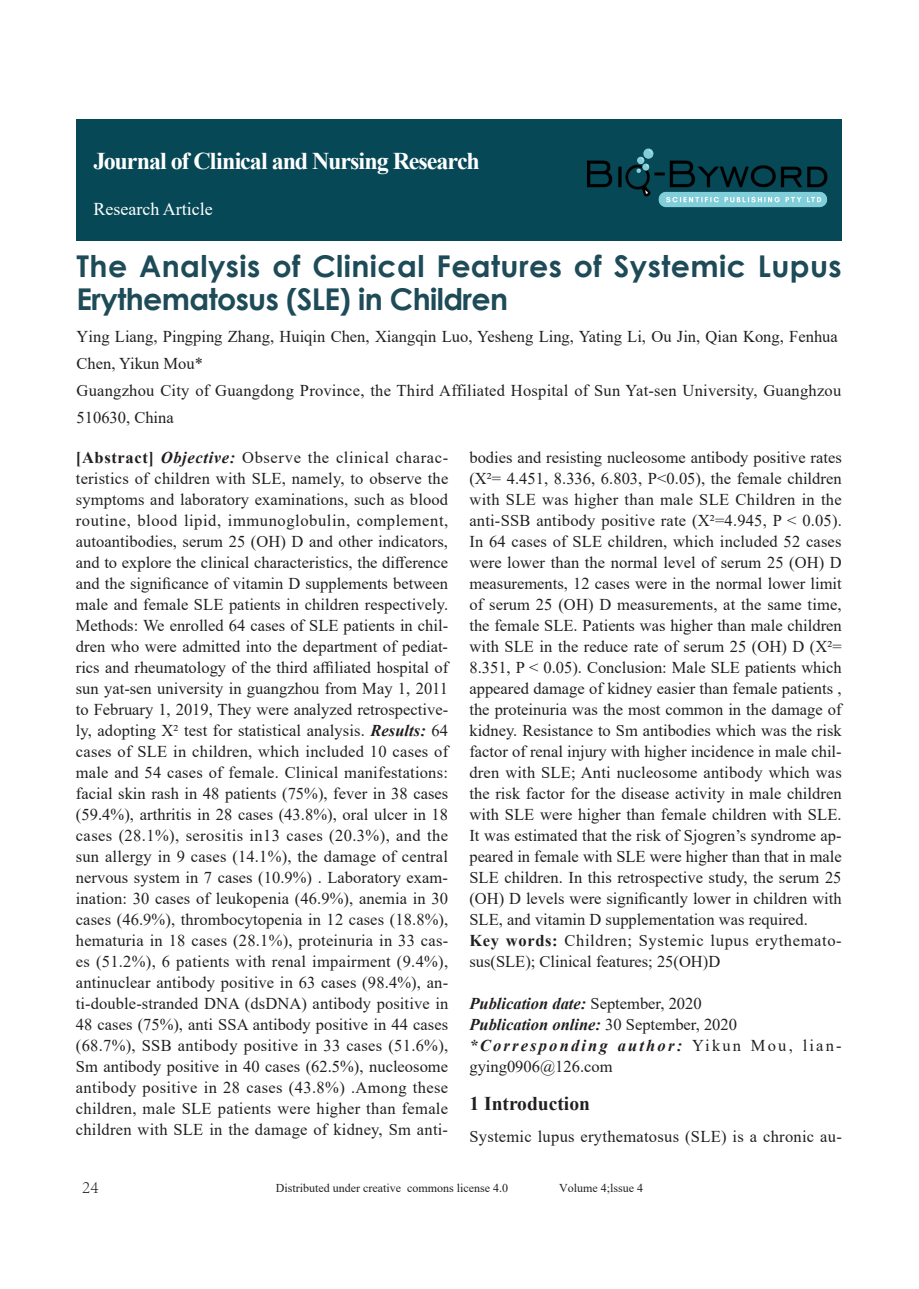
<style>
.page{position:relative;width:919px;height:1289px;background:#fff}
.page>*{position:absolute;margin:0;border:0;box-sizing:border-box;transform-origin:0 0}
.t1{font:700 30px/33px "Century Gothic";letter-spacing:.015em;color:#1e4b58}
.t2{font:700 24px "Times New Roman";letter-spacing:-.045em;color:#fff}
.t3{font:700 19.5px "Times New Roman";color:#231f20}
.t4{font:18px "Times New Roman";color:#fff}
.t5{font:300 18px "Adobe Song Std";color:#231f20}
.t6{font:16.5px/21px "Times New Roman";color:#231f20}
.t7{font:12px "Times New Roman";color:#231f20}
.s1{font-weight:700}
.s2{font-weight:700;font-style:italic}
</style>
<div class="page">
<div style="left:77px;top:119px;width:765px;height:122px;background:#064856"></div>
<img style="left:587px;top:148px;width:241px;height:60px">
<h2 class="t2" style="left:93px;top:144px;width:388px">Journal of Clinical and Nursing Research</h2>
<p class="t4" style="left:93px;top:196px;width:121px">Research Article</p>
<h1 class="t1" style="left:77px;top:248px;width:766px">The Analysis of Clinical Features of Systemic Lupus<br>Erythematosus (SLE) in Children</h1>
<p class="t6" style="left:77px;top:323px;width:766px;line-height:27px">Ying Liang, Pingping Zhang, Huiqin Chen, Xiangqin Luo, Yesheng Ling, Yating Li, Ou Jin, Qian Kong, Fenhua Chen, Yikun Mou*<br>Guangzhou City of Guangdong Province, the Third Affiliated Hospital of Sun Yat-sen University, Guanghzou 510630, China</p>
<p class="t6" style="left:76px;top:446px;width:374px;text-align:justify"><span class="s1">[Abstract]</span> <span class="s2">Objective:</span> Observe the clinical charac&shy;teristics of children with SLE, namely, to observe the symptoms and laboratory examinations, such as blood routine, blood lipid, immunoglobulin, complement, autoantibodies, serum 25 (OH) D and other indicators, and to explore the clinical characteristics, the difference and the significance of vitamin D supplements between male and female SLE patients in children respectively.<br>Methods: We enrolled 64 cases of SLE patients in chil&shy;dren who were admitted into the department of pediat&shy;rics and rheumatology of the third affiliated hospital of sun yat-sen university in guangzhou from May 1, 2011 to February 1, 2019, They were analyzed retrospective&shy;ly, adopting Χ² test for statistical analysis. <span class="s2">Results:</span> 64 cases of SLE in children, which included 10 cases of male and 54 cases of female. Clinical manifestations: facial skin rash in 48 patients (75%), fever in 38 cases (59.4%), arthritis in 28 cases (43.8%), oral ulcer in 18 cases (28.1%), serositis in13 cases (20.3%), and the sun allergy in 9 cases (14.1%), the damage of central nervous system in 7 cases (10.9%) . Laboratory exam&shy;ination: 30 cases of leukopenia (46.9%), anemia in 30 cases (46.9%), thrombocytopenia in 12 cases (18.8%), hematuria in 18 cases (28.1%), proteinuria in 33 cas&shy;es (51.2%), 6 patients with renal impairment (9.4%), antinuclear antibody positive in 63 cases (98.4%), an&shy;ti-double-stranded DNA (dsDNA) antibody positive in 48 cases (75%), anti SSA antibody positive in 44 cases (68.7%), SSB antibody positive in 33 cases (51.6%), Sm antibody positive in 40 cases (62.5%), nucleosome antibody positive in 28 cases (43.8%) .Among these children, male SLE patients were higher than female children with SLE in the damage of kidney, Sm anti-</p>
<p class="t6" style="left:469px;top:446px;width:374px">bodies and resisting nucleosome antibody positive rates (Χ²= 4.451, 8.336, 6.803, P&lt;0.05), the female children with SLE was higher than male SLE Children in the anti-SSB antibody positive rate (Χ²=4.945, P &lt; 0.05).<br>In 64 cases of SLE children, which included 52 cases were lower than the normal level of serum 25 (OH) D measurements, 12 cases were in the normal lower limit of serum 25 (OH) D measurements, at the same time, the female SLE. Patients was higher than male children with SLE in the reduce rate of serum 25 (OH) D (Χ²= 8.351, P &lt; 0.05). Conclusion: Male SLE patients which appeared damage of kidney easier than female patients , the proteinuria was the most common in the damage of kidney. Resistance to Sm antibodies which was the risk factor of renal injury with higher incidence in male chil&shy;dren with SLE; Anti nucleosome antibody which was the risk factor for the disease activity in male children with SLE were higher than female children with SLE.<br>It was estimated that the risk of Sjogren’s syndrome ap&shy;peared in female with SLE were higher than that in male SLE children. In this retrospective study, the serum 25 (OH) D levels were significantly lower in children with SLE, and vitamin D supplementation was required.<br><span class="s1">Key words:</span> Children; Systemic lupus erythemato&shy;sus(SLE); Clinical features; 25(OH)D</p>
<p class="t6" style="left:469px;top:992px;width:373px"><span class="s2">Publication date:</span> September, 2020<br><span class="s2">Publication online:</span> 30 September, 2020 <span class="s2">*Corresponding author:</span> Yikun Mou, lian&shy;gying0906@126.com</p>
<p class="t3" style="left:469px;top:1089px;width:122px">1 Introduction</p>
<p class="t6" style="left:469px;top:1125px;width:374px">Systemic lupus erythematosus (SLE) is a chronic au-</p>
<p class="t5" style="left:82px;top:1176px;width:18px">24</p>
<p class="t7" style="left:276px;top:1178px;width:234px">Distributed under creative commons license 4.0</p>
<p class="t7" style="left:559px;top:1178px;width:85px">Volume 4;lssue 4</p>
</div>
